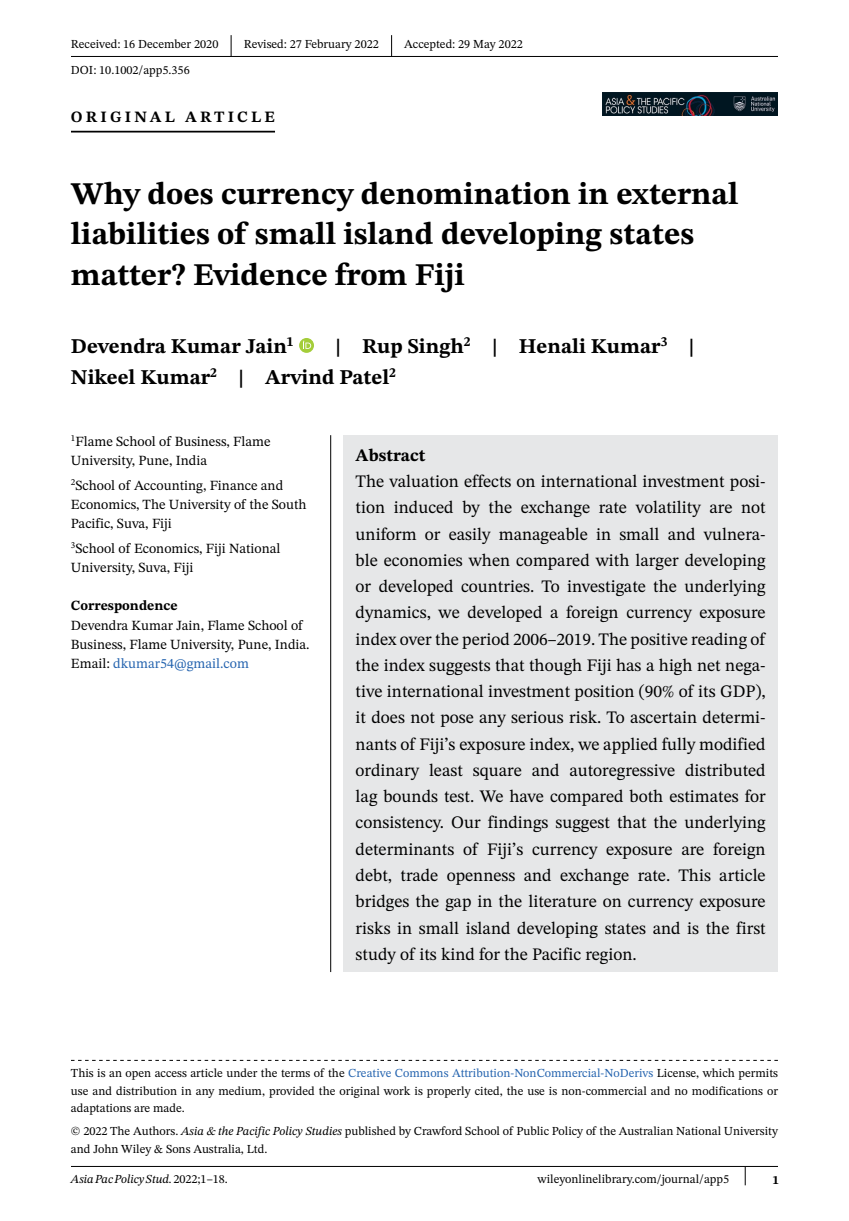
<style>
.page{position:relative;width:849px;height:1221px;background:#fff}
.page>*{position:absolute;margin:0;border:0;box-sizing:border-box;transform-origin:0 0}
.t1{font:700 31.5px/40.2px "STIX Two Text";color:#000}
.t2{font:700 21px/31.5px "STIX Two Text";color:#000}
.t3{font:17.5px/26.2px "STIX Two Text";color:#000;text-align:justify}
.t4{font:700 17.5px "STIX Two Text";color:#000}
.t5{font:700 15.75px "STIX Two Text";letter-spacing:.2em;color:#000}
.t6{font:14px/19.2px "STIX Two Text";color:#000}
.t7{font:700 14px "STIX Two Text";color:#000}
.t8{font:12.25px/17.5px "STIX Two Text";color:#000;text-align:justify}
.t9{font:italic 12.25px "STIX Two Text";color:#000}
.t10{font:700 12.25px "STIX Two Text";color:#000}
.s1{color:#2564af}
.s2{font-style:italic}
.s3{font-style:normal}
</style>
<div class="page">
<div style="left:343px;top:435px;width:434px;height:537px;background:#e6e7e8"></div>
<hr style="left:71px;top:56px;width:706px;height:1px;background:#000">
<hr style="left:71px;top:131px;width:204px;height:1px;background:#000">
<svg style="left:299px;top:338px;width:15px;height:15px"></svg>
<svg style="left:303px;top:341px;width:8px;height:8px"></svg>
<svg style="left:230px;top:35px;width:1px;height:21px"></svg>
<svg style="left:391px;top:35px;width:1px;height:21px"></svg>
<hr style="left:71px;top:1165px;width:706px;height:1px;background:#000">
<svg style="left:71px;top:1059px;width:706px;height:1px"></svg>
<svg style="left:744px;top:1166px;width:1px;height:19px"></svg>
<hr style="left:330px;top:435px;width:1px;height:537px;background:#000">
<img style="left:602px;top:93px;width:175px;height:22px">
<p class="t8" style="left:71px;top:35px;width:149px">Received: 16 December 2020</p>
<p class="t8" style="left:244px;top:35px;width:136px">Revised: 27 February 2022</p>
<p class="t8" style="left:404px;top:35px;width:120px">Accepted: 29 May 2022</p>
<p class="t8" style="left:71px;top:61px;width:120px">DOI: 10.1002/app5.356</p>
<p class="t5" style="left:71px;top:105px;width:205px">ORIGINAL ARTICLE</p>
<h1 class="t1" style="left:71px;top:174px;width:669px">Why does currency denomination in external liabilities of small island developing states matter? Evidence from Fiji</h1>
<p class="t2" style="left:71px;top:330px;width:625px;text-indent:264px">| Rup Singh<sup>2</sup> | Henali Kumar<sup>3</sup> |<br>Nikeel Kumar<sup>2</sup> | Arvind Patel<sup>2</sup></p>
<p class="t2" style="left:71px;top:330px;width:224px">Devendra Kumar Jain<sup>1</sup></p>
<p class="t6" style="left:71px;top:431px;width:201px"><sup>1</sup>Flame School of Business, Flame<br>University, Pune, India</p>
<p class="t6" style="left:71px;top:475px;width:237px"><sup>2</sup>School of Accounting, Finance and<br>Economics, The University of the South<br>Pacific, Suva, Fiji</p>
<p class="t6" style="left:71px;top:538px;width:211px"><sup>3</sup>School of Economics, Fiji National<br>University, Suva, Fiji</p>
<p class="t7" style="left:71px;top:595px;width:108px">Correspondence</p>
<p class="t6" style="left:71px;top:615px;width:240px">Devendra Kumar Jain, Flame School of<br>Business, Flame University, Pune, India.<br>Email: <span class="s1">dkumar54@gmail.com</span></p>
<p class="t4" style="left:355px;top:442px;width:71px">Abstract</p>
<p class="t3" style="left:355px;top:468px;width:411px">The valuation effects on international investment posi&shy;tion induced by the exchange rate volatility are not uniform or easily manageable in small and vulnera&shy;ble economies when compared with larger developing or developed countries. To investigate the underlying dynamics, we developed a foreign currency exposure index over the period 2006–2019. The positive reading of the index suggests that though Fiji has a high net nega&shy;tive international investment position (90% of its GDP), it does not pose any serious risk. To ascertain determi&shy;nants of Fijiʼs exposure index, we applied fully modified ordinary least square and autoregressive distributed lag bounds test. We have compared both estimates for consistency. Our findings suggest that the underlying determinants of Fijiʼs currency exposure are foreign debt, trade openness and exchange rate. This article bridges the gap in the literature on currency exposure risks in small island developing states and is the first study of its kind for the Pacific region.</p>
<p class="t8" style="left:71px;top:1064px;width:708px">This is an open access article under the terms of the <span class="s1">Creative Commons Attribution-NonCommercial-NoDerivs</span> License, which permits use and distribution in any medium, provided the original work is properly cited, the use is non-commercial and no modifications or adaptations are made.</p>
<p class="t8" style="left:71px;top:1122px;width:708px">© 2022 The Authors. <span class="s2">Asia &amp; the Pacific Policy Studies</span> published by Crawford School of Public Policy of the Australian National University and John Wiley &amp; Sons Australia, Ltd.</p>
<p class="t9" style="left:71px;top:1169px;width:158px">Asia Pac Policy Stud. <span class="s3">2022;1–18.</span></p>
<p class="t8" style="left:537px;top:1169px;width:193px">wileyonlinelibrary.com/journal/app5</p>
<p class="t10" style="left:772px;top:1170px;width:8px">1</p>
</div>
